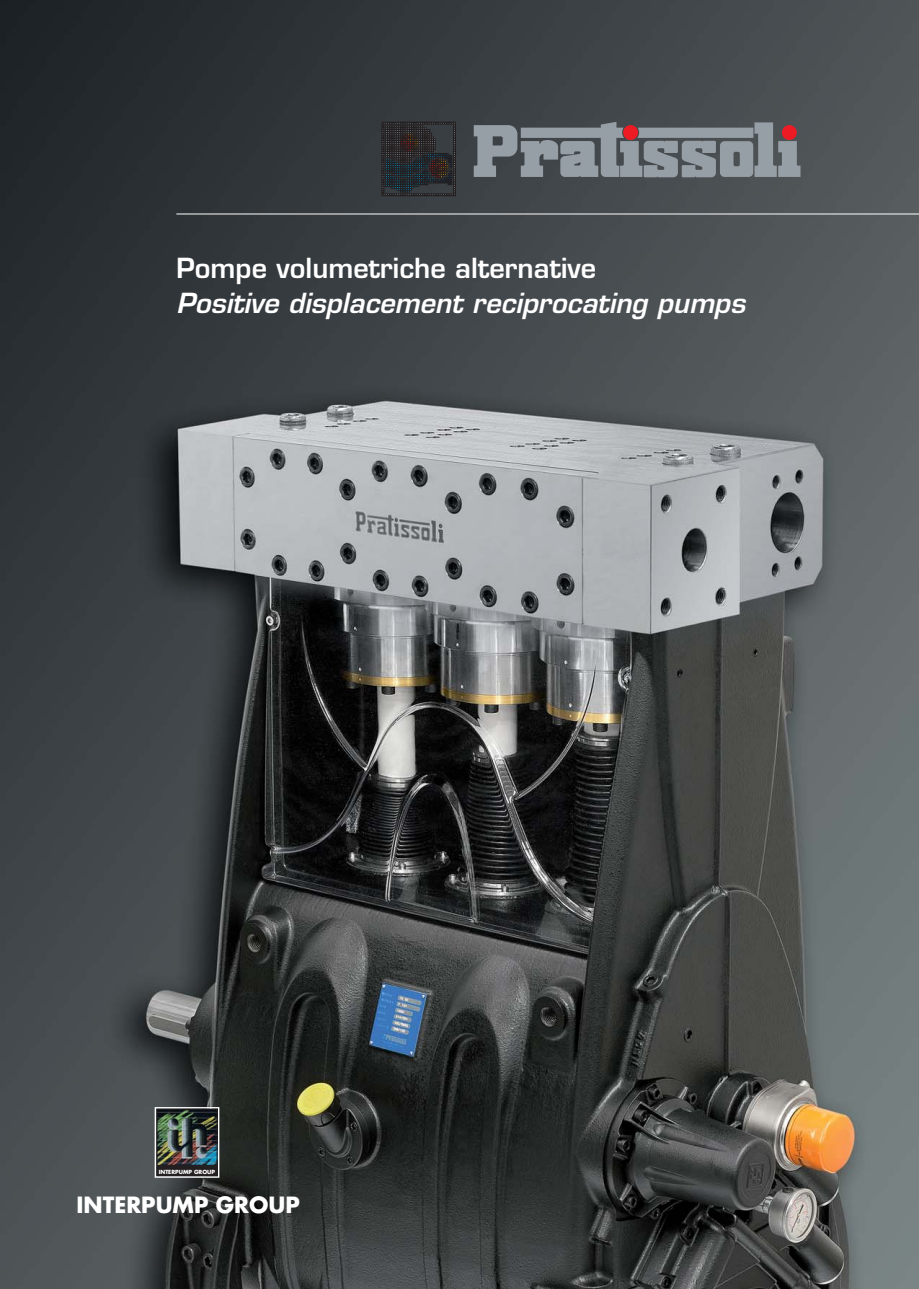
<style>
.page{position:relative;width:919px;height:1289px;background:#fff}
.page>*{position:absolute;margin:0;border:0;box-sizing:border-box;transform-origin:0 0}
.t1{font:italic 600 27px "Eurostile LT Std";color:#fff}
.t2{font:600 27px "Eurostile LT Std";color:#fff}
.t3{font:700 21.75px "Futura Std";color:#fff}
.t4{font:700 5.55px "Futura Std";color:#fff}
</style>
<div class="page">
<img style="left:1px;top:0;width:917px;height:1288px">
<hr style="left:176px;top:214px;width:742px;height:1px;background:#fff">
<div style="left:155px;top:1107px;width:64px;height:70px;border:1px solid #fff"></div>
<img style="left:159px;top:1111px;width:56px;height:52px">
<div style="left:157px;top:1109px;width:60px;height:56px;border:1px solid #231f20"></div>
<div style="left:157px;top:1166px;width:60px;height:9px;background:#231f20"></div>
<svg style="left:473px;top:122px;width:327px;height:55px;background:#7e8287"></svg>
<svg style="left:382px;top:122px;width:73px;height:74px;background:#2c2d30"></svg>
<p class="t2" style="left:176px;top:256px;width:421px">Pompe volumetriche alternative</p>
<p class="t1" style="left:176px;top:290px;width:570px">Positive displacement reciprocating pumps</p>
<p class="t4" style="left:159px;top:1168px;width:58px">INTERPUMP GROUP</p>
<p class="t3" style="left:77px;top:1194px;width:225px">INTERPUMP GROUP</p>
</div>
